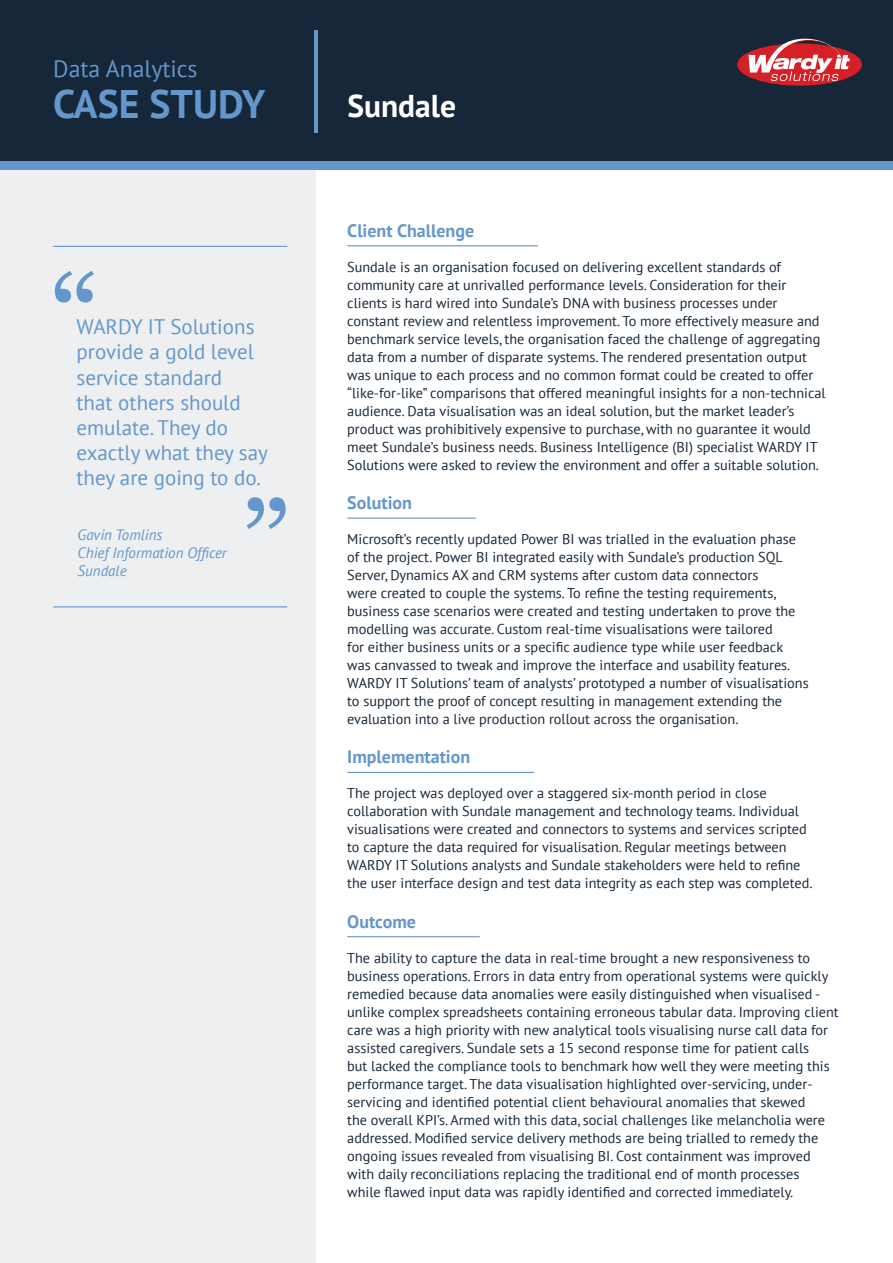
<style>
.page{position:relative;width:893px;height:1263px;background:#fff}
.page>*{position:absolute;margin:0;border:0;box-sizing:border-box;transform-origin:0 0}
.Wardy_Paragraph{font:120px "Georgia";color:#6497cb}
.t1{font:700 39.75px "PT Sans";color:#6497cb}
.t2{font:700 31.5px "PT Sans";color:#fff}
.t3{font:23.7px "PT Sans";color:#6497cb}
.Wardy_Paragraph-2{font:21px/25.2px "PT Sans";color:#6497cb}
.H2_Copy{font:700 18px "PT Sans";color:#6497cb}
.Wardy_Paragraph-3{font:italic 15px/18px "PT Sans";color:#6497cb}
.Wardy_Paragraph-4{font:14.25px/18px "PT Sans";color:#162739}
</style>
<div class="page">
<div style="left:0;top:0;width:893px;height:162px;background:#162739"></div>
<hr style="left:347px;top:245px;width:191px;height:1px;background:#6497cb">
<hr style="left:347px;top:518px;width:129px;height:1px;background:#6497cb">
<hr style="left:347px;top:772px;width:187px;height:1px;background:#6497cb">
<hr style="left:347px;top:936px;width:133px;height:1px;background:#6497cb">
<div style="left:0;top:162px;width:893px;height:8px;background:#6497cb"></div>
<hr style="left:314px;top:30px;width:4px;height:102px;background:#6497cb">
<div style="left:737px;top:43px;width:125px;height:43px;background:#d62027;border-radius:50%"></div>
<svg style="left:748px;top:39px;width:102px;height:42px"></svg>
<div style="left:0;top:170px;width:315px;height:1093px;background:#edeff0"></div>
<hr style="left:53px;top:246px;width:234px;height:1px;background:#6497cb">
<hr style="left:53px;top:606px;width:234px;height:1px;background:#6497cb">
<p class="t3" style="left:53px;top:53px;width:146px">Data Analytics</p>
<p class="t1" style="left:53px;top:77px;width:214px">CASE STUDY</p>
<p class="Wardy_Paragraph" style="left:50px;top:231px;width:51px">“</p>
<p class="Wardy_Paragraph-2" style="left:77px;top:314px;width:193px">WARDY IT Solutions provide a gold level service standard<br>that others should emulate. They do exactly what they say they are going to do.</p>
<p class="Wardy_Paragraph-3" style="left:78px;top:526px;width:151px">Gavin Tomlins<br>Chief Information Officer<br>Sundale</p>
<p class="Wardy_Paragraph" style="left:290px;top:569px;width:51px;rotate:-180deg">“</p>
<p class="t2" style="left:347px;top:85px;width:110px">Sundale</p>
<p class="H2_Copy" style="left:347px;top:218px;width:128px">Client Challenge</p>
<p class="Wardy_Paragraph-4" style="left:347px;top:257px;width:480px">Sundale is an organisation focused on delivering excellent standards of community care at unrivalled performance levels. Consideration for their clients is hard wired into Sundale’s DNA with business processes under constant review and relentless improvement. To more effectively measure and benchmark service levels, the organisation faced the challenge of aggregating data from a number of disparate systems. The rendered presentation output was unique to each process and no common format could be created to offer “like-for-like” comparisons that offered meaningful insights for a non-technical audience. Data visualisation was an ideal solution, but the market leader’s product was prohibitively expensive to purchase, with no guarantee it would meet Sundale’s business needs. Business Intelligence (BI) specialist WARDY IT Solutions were asked to review the environment and offer a suitable solution.</p>
<p class="H2_Copy" style="left:347px;top:491px;width:66px">Solution</p>
<p class="Wardy_Paragraph-4" style="left:347px;top:530px;width:463px">Microsoft’s recently updated Power BI was trialled in the evaluation phase of the project. Power BI integrated easily with Sundale’s production SQL Server, Dynamics AX and CRM systems after custom data connectors<br>were created to couple the systems. To refine the testing requirements, business case scenarios were created and testing undertaken to prove the modelling was accurate. Custom real-time visualisations were tailored<br>for either business units or a specific audience type while user feedback was canvassed to tweak and improve the interface and usability features.<br>WARDY IT Solutions’ team of analysts’ prototyped a number of visualisations to support the proof of concept resulting in management extending the evaluation into a live production rollout across the organisation.</p>
<p class="H2_Copy" style="left:347px;top:745px;width:125px">Implementation</p>
<p class="Wardy_Paragraph-4" style="left:347px;top:784px;width:467px">The project was deployed over a staggered six-month period in close collaboration with Sundale management and technology teams. Individual visualisations were created and connectors to systems and services scripted to capture the data required for visualisation. Regular meetings between WARDY IT Solutions analysts and Sundale stakeholders were held to refine the user interface design and test data integrity as each step was completed.</p>
<p class="H2_Copy" style="left:347px;top:909px;width:70px">Outcome</p>
<p class="Wardy_Paragraph-4" style="left:347px;top:948px;width:493px">The ability to capture the data in real-time brought a new responsiveness to business operations. Errors in data entry from operational systems were quickly remedied because data anomalies were easily distinguished when visualised - unlike complex spreadsheets containing erroneous tabular data. Improving client care was a high priority with new analytical tools visualising nurse call data for assisted caregivers. Sundale sets a 15 second response time for patient calls<br>but lacked the compliance tools to benchmark how well they were meeting this performance target. The data visualisation highlighted over-servicing, under&shy;servicing and identified potential client behavioural anomalies that skewed<br>the overall KPI’s. Armed with this data, social challenges like melancholia were addressed. Modified service delivery methods are being trialled to remedy the ongoing issues revealed from visualising BI. Cost containment was improved with daily reconciliations replacing the traditional end of month processes<br>while flawed input data was rapidly identified and corrected immediately.</p>
</div>
